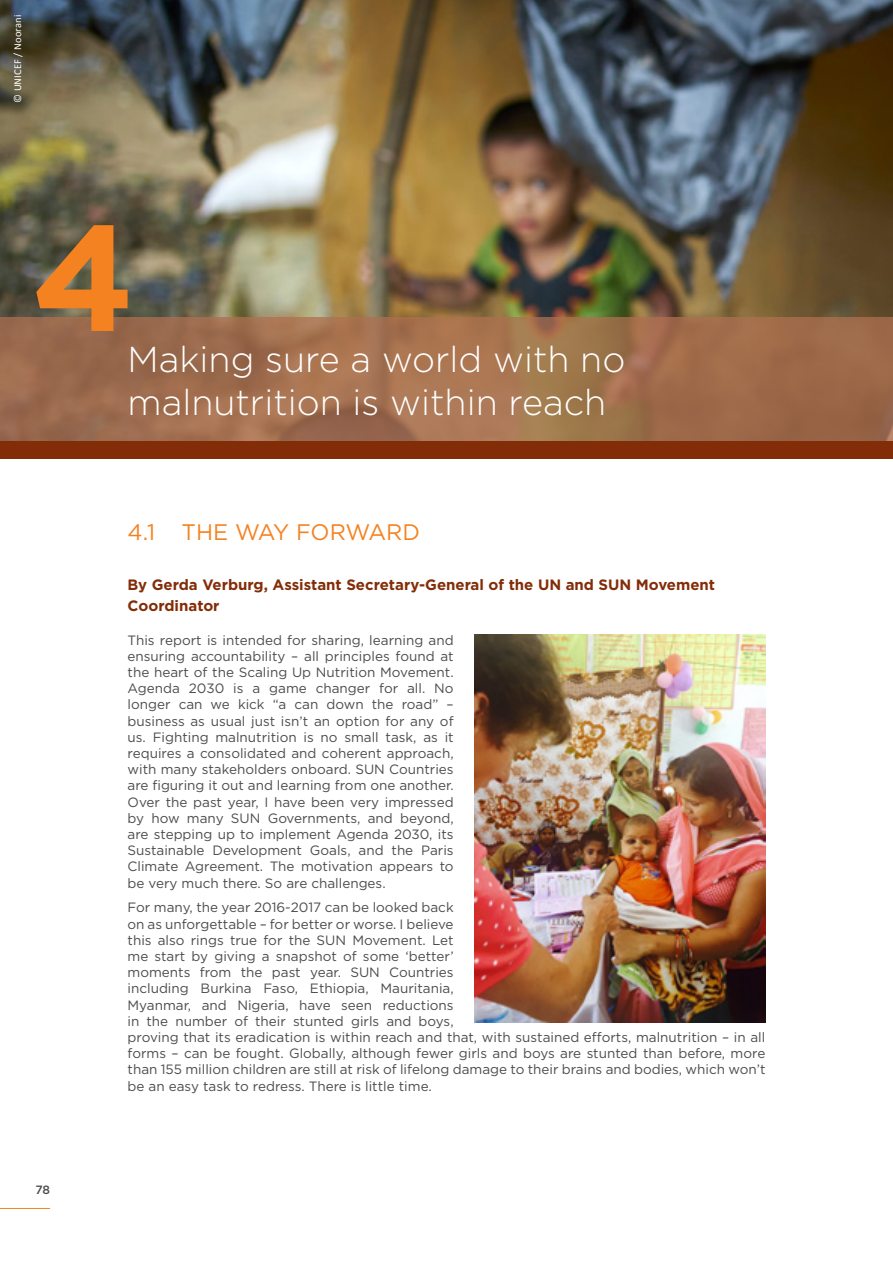
<style>
.page{position:relative;width:893px;height:1263px;background:#fff}
.page>*{position:absolute;margin:0;border:0;box-sizing:border-box;transform-origin:0 0}
.green_title_key_mess{font:700 150px "Gotham";color:#f58220}
.Big_title{font:300 36px/43.2px "Gotham";color:#fff}
.body_subtitle{font:22.5px "Gotham";letter-spacing:-.01em;color:#f58220}
.Head_2{font:700 15px/21px "Gotham";color:#832d08}
.body_text{font:13.5px/16.2px "Gotham";color:#4b4c4d;text-align:justify}
.t1{font:500 12px "Gotham";color:#4b4c4d}
.photo_credits{font:10.5px "Calibri";letter-spacing:.01em;color:#fff}
</style>
<div class="page">
<hr style="left:0;top:1208px;width:50px;height:1px;background:#f58220">
<img style="left:0;top:0;width:893px;height:317px">
<svg style="left:0;top:317px;width:893px;height:124px;fill:#9f6c4c"></svg>
<div style="left:0;top:441px;width:893px;height:17px;background:#832d08"></div>
<img style="left:475px;top:635px;width:290px;height:387px">
<p class="photo_credits" style="left:11px;top:103px;width:89px;rotate:-90deg">© UNICEF / Noorani</p>
<p class="green_title_key_mess" style="left:32px;top:178px;width:105px">4</p>
<p class="Big_title" style="left:128px;top:337px;width:499px">Making sure a world with no malnutrition is within reach</p>
<p class="t1" style="left:35px;top:1182px;width:16px">78</p>
<p class="body_subtitle" style="left:128px;top:517px;width:294px">4.1 THE WAY FORWARD</p>
<p class="Head_2" style="left:128px;top:574px;width:589px">By Gerda Verburg, Assistant Secretary-General of the UN and SUN Movement<br>Coordinator</p>
<p class="body_text" style="left:128px;top:631px;width:328px">This report is intended for sharing, learning and ensuring accountability – all principles found at the heart of the Scaling Up Nutrition Movement.<br>Agenda 2030 is a game changer for all. No longer can we kick “a can down the road” – business as usual just isn’t an option for any of us. Fighting malnutrition is no small task, as it requires a consolidated and coherent approach, with many stakeholders onboard. SUN Countries are figuring it out and learning from one another.<br>Over the past year, I have been very impressed by how many SUN Governments, and beyond, are stepping up to implement Agenda 2030, its Sustainable Development Goals, and the Paris Climate Agreement. The motivation appears to be very much there. So are challenges.</p>
<p class="body_text" style="left:128px;top:899px;width:639px;text-align:left">For many, the year 2016-2017 can be looked back<br>on as unforgettable – for better or worse. I believe<br>this also rings true for the SUN Movement. Let<br>me start by giving a snapshot of some ‘better’<br>moments from the past year. SUN Countries<br>including Burkina Faso, Ethiopia, Mauritania,<br>Myanmar, and Nigeria, have seen reductions<br>in the number of their stunted girls and boys,<br>proving that its eradication is within reach and that, with sustained efforts, malnutrition – in all forms – can be fought. Globally, although fewer girls and boys are stunted than before, more than 155 million children are still at risk of lifelong damage to their brains and bodies, which won’t be an easy task to redress. There is little time.</p>
</div>
